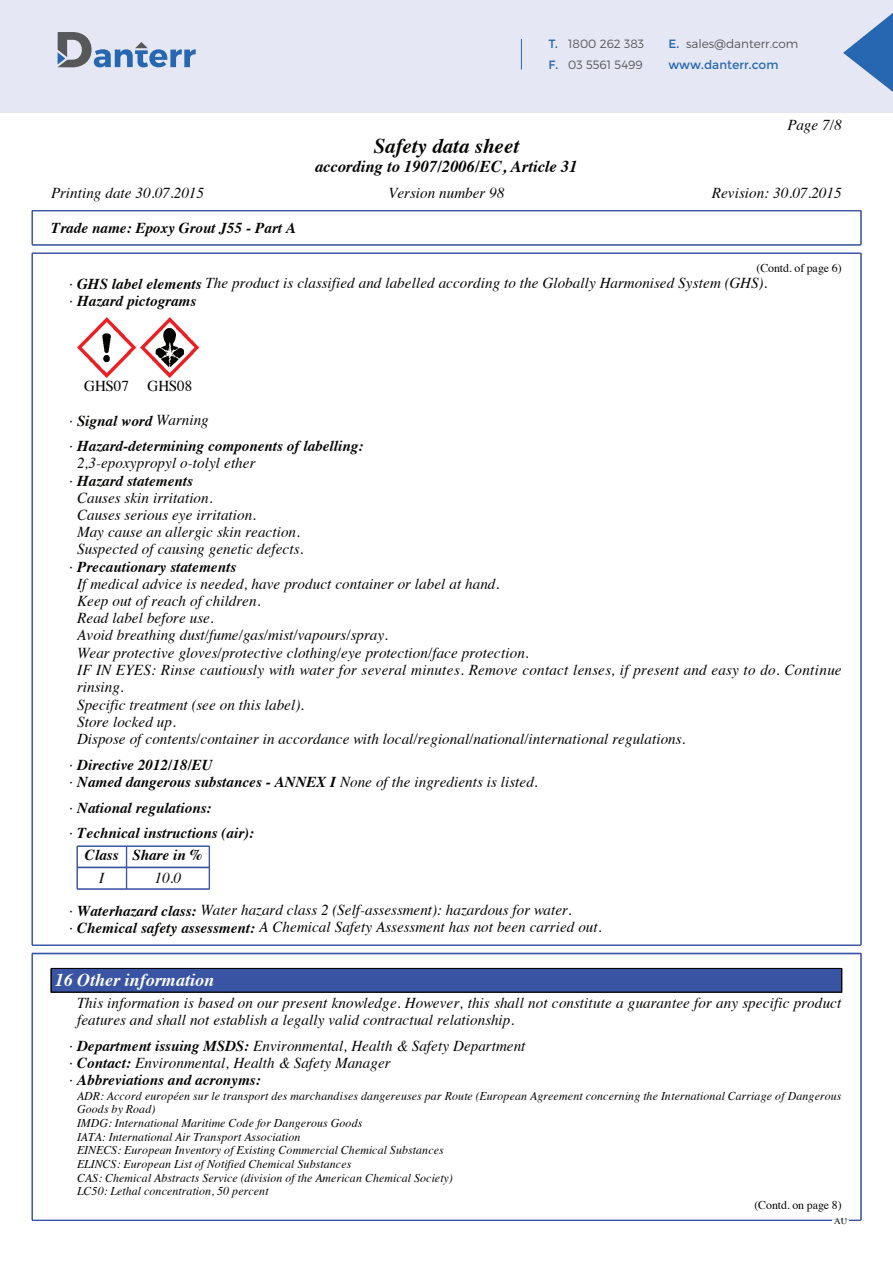
<style>
.page{position:relative;width:893px;height:1263px;background:#fff}
.page>*{position:absolute;margin:0;border:0;box-sizing:border-box;transform-origin:0 0}
.t1{font:italic 700 20.85px "Times";color:#050504}
.t2{font:italic 700 18px "Times";color:#fff}
.t3{font:italic 700 16.5px "Times";color:#050504}
.t4{font:italic 15.15px/17.4px "Times";color:#050504}
.t5{font:italic 700 15.15px/26px "Times";color:#050504}
.t6{font:15.15px "Times";letter-spacing:-.005em;color:#050504}
.t7{font:12px/20.5px "Montserrat";color:#2767b2}
.t8{font:300 12px/20.5px "Montserrat";color:#57585a}
.t9{font:italic 11.85px/13.6px "Times";letter-spacing:.01em;color:#050504}
.t10{font:11.85px "Times";letter-spacing:-.015em;color:#050504}
.t11{font:9px "Times";color:#050504}
.s1{font-weight:400;color:#2767b2}
.s2{font-weight:300;color:#57585a}
.s3{font-weight:700}
.s4{font-weight:400}
</style>
<div class="page">
<div style="left:0;top:0;width:893px;height:112px;background:#e5e8f4"></div>
<svg style="left:58px;top:32px;width:138px;height:35px"></svg>
<hr style="left:521px;top:39px;width:1px;height:31px;background:#2767b2">
<svg style="left:843px;top:13px;width:50px;height:79px"></svg>
<hr style="left:32px;top:210px;width:829px;height:1px;background:#3a54a4">
<hr style="left:32px;top:211px;width:829px;height:1px;background:#3a54a4">
<hr style="left:32px;top:244px;width:829px;height:1px;background:#3a54a4">
<hr style="left:32px;top:245px;width:829px;height:1px;background:#3a54a4">
<hr style="left:32px;top:211px;width:1px;height:34px;background:#3a54a4">
<hr style="left:861px;top:211px;width:1px;height:34px;background:#3a54a4">
<img style="left:77px;top:318px;width:59px;height:59px">
<img style="left:140px;top:318px;width:60px;height:59px">
<hr style="left:77px;top:846px;width:133px;height:1px;background:#3a54a4">
<hr style="left:77px;top:867px;width:133px;height:1px;background:#3a54a4">
<hr style="left:77px;top:889px;width:133px;height:1px;background:#3a54a4">
<svg style="left:77px;top:847px;width:1px;height:42px"></svg>
<svg style="left:126px;top:847px;width:1px;height:42px"></svg>
<svg style="left:209px;top:847px;width:1px;height:42px"></svg>
<hr style="left:32px;top:253px;width:829px;height:1px;background:#3a54a4">
<hr style="left:32px;top:945px;width:829px;height:1px;background:#3a54a4">
<hr style="left:32px;top:253px;width:1px;height:692px;background:#3a54a4">
<hr style="left:861px;top:253px;width:1px;height:692px;background:#3a54a4">
<div style="left:51px;top:968px;width:790px;height:24px;background:#3a54a4"></div>
<hr style="left:51px;top:968px;width:791px;height:1px;background:#050504">
<hr style="left:51px;top:992px;width:791px;height:1px;background:#050504">
<svg style="left:51px;top:969px;width:1px;height:23px"></svg>
<svg style="left:841px;top:969px;width:1px;height:23px"></svg>
<hr style="left:32px;top:953px;width:829px;height:1px;background:#3a54a4">
<hr style="left:32px;top:1220px;width:829px;height:1px;background:#3a54a4">
<svg style="left:832px;top:1220px;width:17px;height:1px"></svg>
<hr style="left:32px;top:953px;width:1px;height:267px;background:#3a54a4">
<hr style="left:861px;top:953px;width:1px;height:267px;background:#3a54a4">
<p class="t8" style="left:548px;top:34px;width:97px"><span class="s1">T.</span> 1800 262 383<br><span class="s1">F.</span> 03 5561 5499</p>
<p class="t7" style="left:668px;top:34px;width:132px">E. <span class="s2">sales@danterr.com </span>www.danterr.com</p>
<h1 class="t1" style="left:374px;top:126px;width:147px">Safety data sheet</h1>
<p class="t3" style="left:315px;top:151px;width:264px">according to 1907/2006/EC, Article 31</p>
<p class="t4" style="left:787px;top:116px;width:56px">Page 7/8</p>
<p class="t4" style="left:51px;top:184px;width:154px">Printing date 30.07.2015</p>
<p class="t4" style="left:388px;top:184px;width:117px">Version number 98</p>
<p class="t4" style="left:712px;top:184px;width:131px">Revision: 30.07.2015</p>
<p class="t5" style="left:51px;top:213px;width:247px">Trade name: Epoxy Grout J55 - Part A</p>
<p class="t10" style="left:756px;top:257px;width:87px">(Contd. of page 6)</p>
<p class="t4" style="left:69px;top:273px;width:699px">· <span class="s3">GHS label elements</span> The product is classified and labelled according to the Globally Harmonised System (GHS). · <span class="s3">Hazard pictograms</span></p>
<p class="t6" style="left:84px;top:372px;width:110px">GHS07 GHS08</p>
<p class="t5" style="left:69px;top:406px;width:296px"><span class="s4">·</span> Signal word <span class="s4">Warning<br>·</span> Hazard-determining components of labelling:</p>
<p class="t4" style="left:77px;top:454px;width:180px">2,3-epoxypropyl o-tolyl ether</p>
<p class="t5" style="left:69px;top:466px;width:125px"><span class="s4">·</span> Hazard statements</p>
<p class="t4" style="left:77px;top:488px;width:137px">Causes skin irritation.</p>
<p class="t4" style="left:77px;top:505px;width:180px">Causes serious eye irritation.</p>
<p class="t4" style="left:77px;top:522px;width:224px">May cause an allergic skin reaction.</p>
<p class="t4" style="left:77px;top:540px;width:228px">Suspected of causing genetic defects.</p>
<p class="t5" style="left:69px;top:552px;width:169px"><span class="s4">·</span> Precautionary statements</p>
<p class="t4" style="left:77px;top:574px;width:424px">If medical advice is needed, have product container or label at hand.</p>
<p class="t4" style="left:77px;top:591px;width:185px">Keep out of reach of children.</p>
<p class="t4" style="left:77px;top:608px;width:138px">Read label before use.</p>
<p class="t4" style="left:77px;top:626px;width:312px">Avoid breathing dust/fume/gas/mist/vapours/spray.</p>
<p class="t4" style="left:77px;top:643px;width:453px">Wear protective gloves/protective clothing/eye protection/face protection.</p>
<p class="t4" style="left:77px;top:660px;width:766px">IF IN EYES: Rinse cautiously with water for several minutes. Remove contact lenses, if present and easy to do. Continue</p>
<p class="t4" style="left:77px;top:678px;width:48px">rinsing.</p>
<p class="t4" style="left:77px;top:695px;width:228px">Specific treatment (see on this label).</p>
<p class="t4" style="left:77px;top:712px;width:100px">Store locked up.</p>
<p class="t4" style="left:77px;top:729px;width:610px">Dispose of contents/container in accordance with local/regional/national/international regulations.</p>
<p class="t5" style="left:69px;top:755px;width:470px;line-height:17px"><span class="s4">·</span> Directive 2012/18/EU<br><span class="s4">·</span> Named dangerous substances - ANNEX I <span class="s4">None of the ingredients is listed.</span></p>
<p class="t5" style="left:69px;top:794px;width:186px;line-height:25.5px"><span class="s4">·</span> National regulations:<br><span class="s4">·</span> Technical instructions (air):</p>
<p class="t5" style="left:85px;top:840px;width:119px">Class Share in %</p>
<p class="t4" style="left:99px;top:868px;width:7px">I</p>
<p class="t4" style="left:69px;top:861px;width:504px;line-height:32.1px;text-indent:85px">10.0<br>· <span class="s3">Waterhazard class:</span> Water hazard class 2 (Self-assessment): hazardous for water.</p>
<p class="t4" style="left:69px;top:918px;width:534px">· <span class="s3">Chemical safety assessment:</span> A Chemical Safety Assessment has not been carried out.</p>
<p class="t2" style="left:55px;top:963px;width:161px">16 Other information</p>
<p class="t4" style="left:77px;top:993px;width:766px">This information is based on our present knowledge. However, this shall not constitute a guarantee for any specific product features and shall not establish a legally valid contractual relationship.</p>
<p class="t4" style="left:69px;top:1036px;width:458px">· <span class="s3">Department issuing MSDS:</span> Environmental, Health &amp; Safety Department · <span class="s3">Contact:</span> Environmental, Health &amp; Safety Manager<br>· <span class="s3">Abbreviations and acronyms:</span></p>
<p class="t9" style="left:77px;top:1088px;width:766px">ADR: Accord européen sur le transport des marchandises dangereuses par Route (European Agreement concerning the International Carriage of Dangerous Goods by Road)<br>IMDG: International Maritime Code for Dangerous Goods<br>IATA: International Air Transport Association<br>EINECS: European Inventory of Existing Commercial Chemical Substances<br>ELINCS: European List of Notified Chemical Substances<br>CAS: Chemical Abstracts Service (division of the American Chemical Society)<br>LC50: Lethal concentration, 50 percent</p>
<p class="t10" style="left:754px;top:1193px;width:89px">(Contd. on page 8)</p>
<p class="t11" style="left:834px;top:1212px;width:14px">AU</p>
</div>
